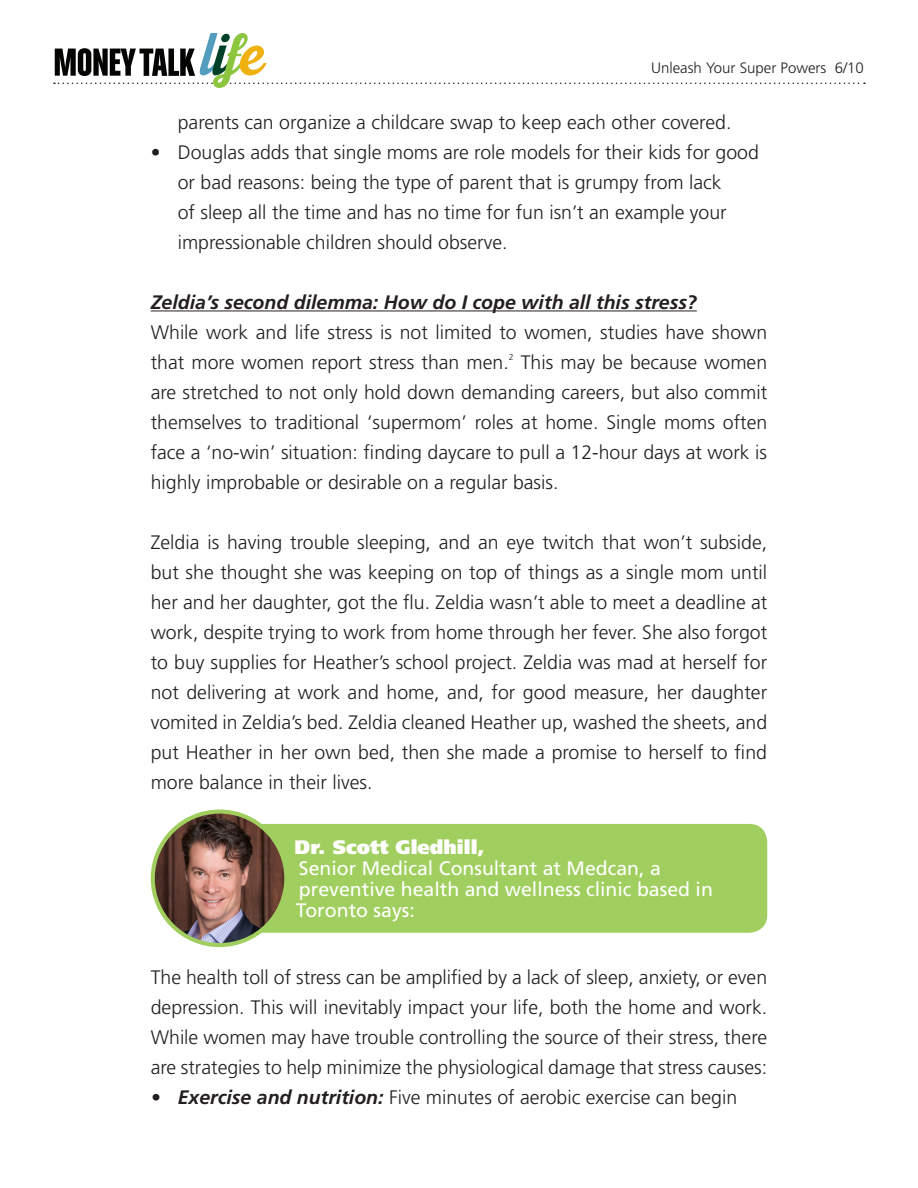
<style>
.page{position:relative;width:918px;height:1188px;background:#fff}
.page>*{position:absolute;margin:0;border:0;box-sizing:border-box;transform-origin:0 0}
.Body_Text_First_Para{font:300 19.5px/30px "Frutiger LT Std";color:#231f20;text-align:justify}
.Body_Text_First_Para-2{font:19.5px/21px "Frutiger LT Std";color:#fff}
.Body_Text_First_Para-3{font:italic 700 19.5px "Frutiger LT Std";color:#231f20}
.Body_Text_First_Para-4{font:900 19.5px "Frutiger LT Std";color:#fff}
.t1{font:300 15px "Frutiger LT Std";color:#231f20}
.Body_Text_First_Para-5{font:300 8.7px "Frutiger LT Std";color:#231f20}
.s1{font-weight:700;font-style:italic}
</style>
<div class="page">
<svg style="left:54px;top:33px;width:811px;height:55px"></svg>
<hr style="left:151px;top:310px;width:546px;height:1px;background:#231f20">
<div style="left:203px;top:824px;width:564px;height:109px;background:#a1cf5f;border-radius:18px"></div>
<img style="left:153px;top:813px;width:133px;height:132px">
<div style="left:151px;top:810px;width:137px;height:137px;border:4px solid #a1cf5f;border-radius:50%"></div>
<p class="t1" style="left:651px;top:59px;width:214px">Unleash Your Super Powers 6/10</p>
<p class="Body_Text_First_Para" style="left:178px;top:108px;width:555px">parents can organize a childcare swap to keep each other covered.</p>
<p class="Body_Text_First_Para" style="left:178px;top:138px;width:583px;text-align:left;text-indent:-27px">• Douglas adds that single moms are role models for their kids for good or bad reasons: being the type of parent that is grumpy from lack<br>of sleep all the time and has no time for fun isn’t an example your impressionable children should observe.</p>
<p class="Body_Text_First_Para-3" style="left:151px;top:291px;width:548px">Zeldia’s second dilemma: How do I cope with all this stress?</p>
<p class="Body_Text_First_Para" style="left:151px;top:318px;width:618px">While work and life stress is not limited to women, studies have shown that more women report stress than men.</p>
<p class="Body_Text_First_Para-5" style="left:509px;top:352px;width:6px">2</p>
<p class="Body_Text_First_Para" style="left:151px;top:348px;width:618px;text-indent:370px">This may be because women are stretched to not only hold down demanding careers, but also commit themselves to traditional ‘supermom’ roles at home. Single moms often face a ‘no-win’ situation: finding daycare to pull a 12-hour days at work is highly improbable or desirable on a regular basis.</p>
<p class="Body_Text_First_Para" style="left:151px;top:528px;width:618px">Zeldia is having trouble sleeping, and an eye twitch that won’t subside, but she thought she was keeping on top of things as a single mom until her and her daughter, got the flu. Zeldia wasn’t able to meet a deadline at work, despite trying to work from home through her fever. She also forgot to buy supplies for Heather’s school project. Zeldia was mad at herself for not delivering at work and home, and, for good measure, her daughter vomited in Zeldia’s bed. Zeldia cleaned Heather up, washed the sheets, and put Heather in her own bed, then she made a promise to herself to find more balance in their lives.</p>
<p class="Body_Text_First_Para-4" style="left:294px;top:835px;width:192px">Dr. Scott Gledhill,</p>
<p class="Body_Text_First_Para-2" style="left:296px;top:858px;width:418px">Senior Medical Consultant at Medcan, a preventive health and wellness clinic based in<br>Toronto says:</p>
<p class="Body_Text_First_Para" style="left:151px;top:963px;width:618px">The health toll of stress can be amplified by a lack of sleep, anxiety, or even depression. This will inevitably impact your life, both the home and work.<br>While women may have trouble controlling the source of their stress, there are strategies to help minimize the physiological damage that stress causes:</p>
<p class="Body_Text_First_Para" style="left:151px;top:1083px;width:588px"><span class="s1">• Exercise and nutrition:</span> Five minutes of aerobic exercise can begin</p>
</div>
